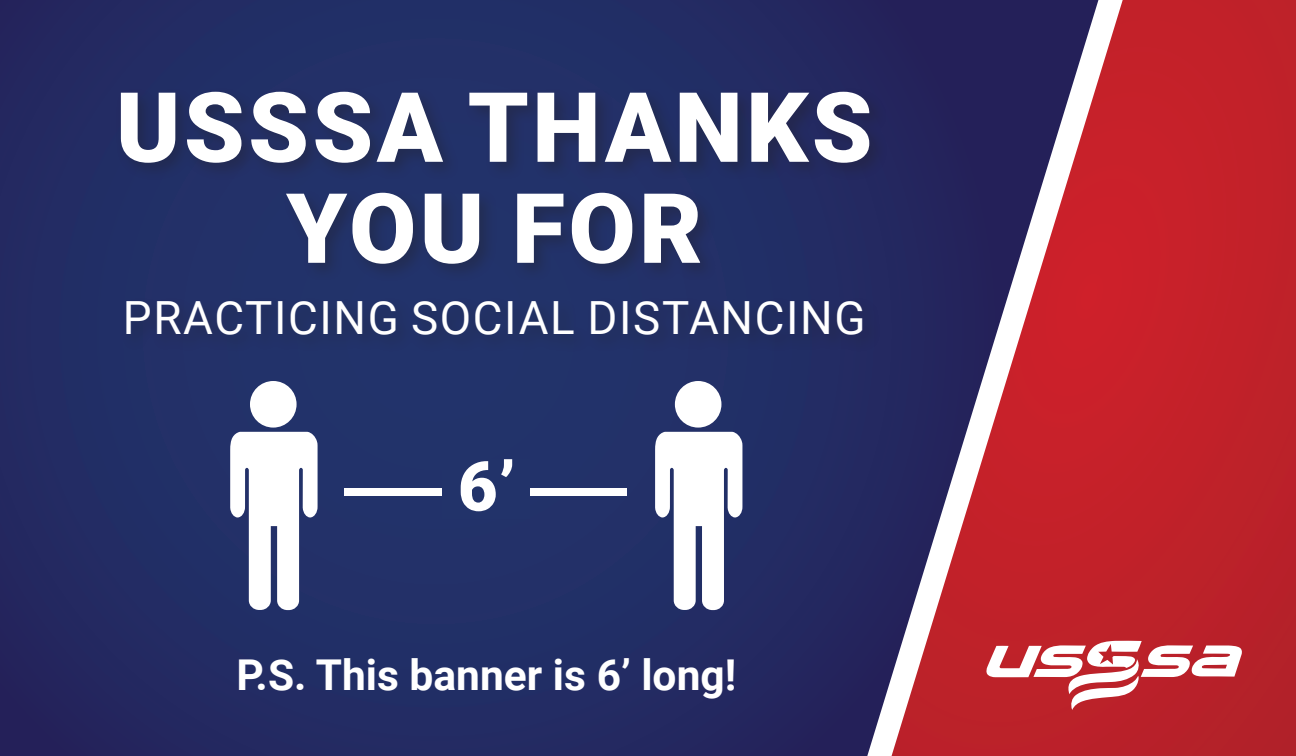
<style>
.page{position:relative;width:1296px;height:756px;background:#fff}
.page>*{position:absolute;margin:0;border:0;box-sizing:border-box;transform-origin:0 0}
.t1{font:900 97.2px/101px "Roboto";letter-spacing:.035em;color:#fff;text-align:center}
.t2{font:900 68.62px "Roboto";color:#fff}
.t3{font:45.75px "Roboto";letter-spacing:.035em;color:#fff}
.t4{font:700 42.5px "Roboto";color:#fff}
</style>
<div class="page">
<div style="left:0;top:0;width:1199px;height:756px;background:#232e65"></div>
<svg style="left:867px;top:0;width:25px;height:756px"></svg>
<svg style="left:892px;top:0;width:404px;height:756px"></svg>
<div style="left:116px;top:87px;width:772px;height:266px;background:#231f20;opacity:.32"></div>
<svg style="left:986px;top:641px;width:256px;height:69px;background:#d26f74"></svg>
<div style="left:250px;top:381px;width:47px;height:47px;background:#fff;border-radius:50%"></div>
<svg style="left:230px;top:432px;width:88px;height:178px"></svg>
<div style="left:675px;top:381px;width:46px;height:47px;background:#fff;border-radius:50%"></div>
<svg style="left:655px;top:432px;width:87px;height:178px"></svg>
<div style="left:344px;top:488px;width:283px;height:8px;background:#fff"></div>
<div style="left:442px;top:459px;width:88px;height:59px;background:#22336a"></div>
<h1 class="t1" style="left:116px;top:73px;width:758px">USSSA THANKS<br>YOU FOR</h1>
<p class="t3" style="left:123px;top:286px;width:744px">PRACTICING SOCIAL DISTANCING</p>
<h2 class="t2" style="left:458px;top:438px;width:59px">6’</h2>
<p class="t4" style="left:237px;top:645px;width:501px">P.S. This banner is 6’ long!</p>
</div>
